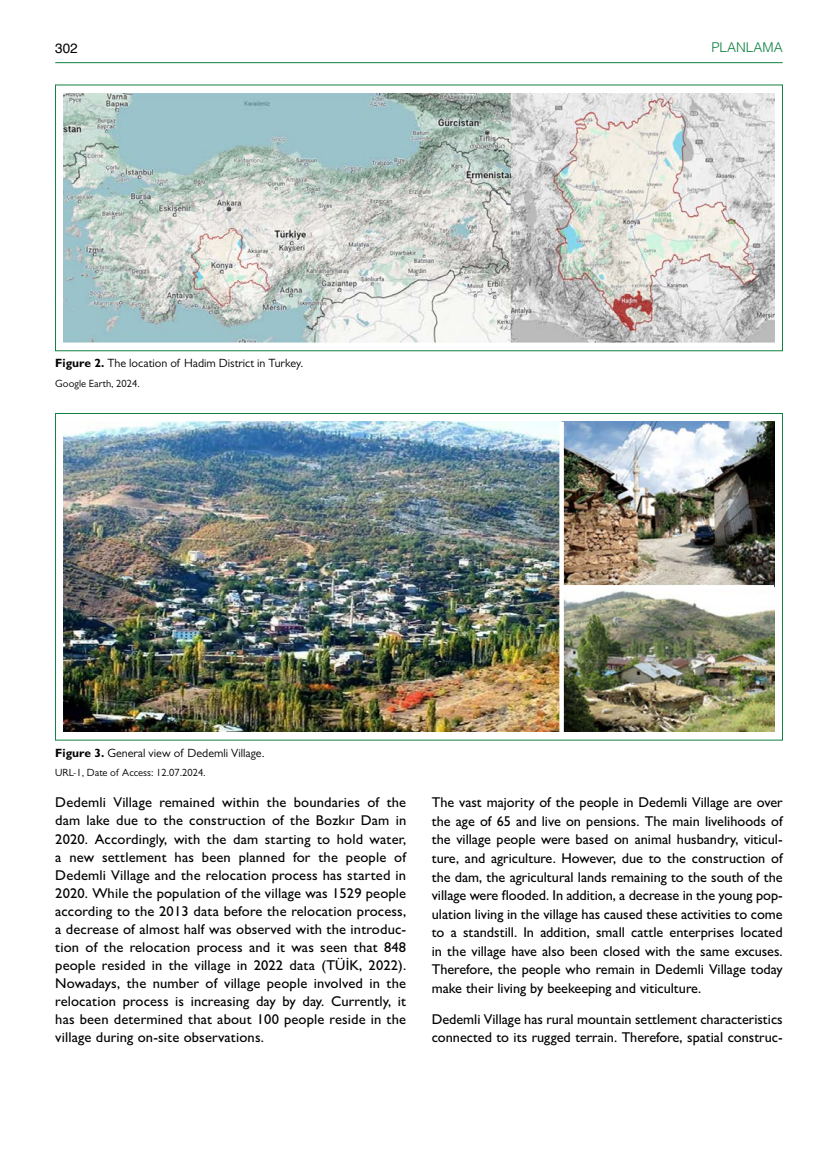
<style>
.page{position:relative;width:838px;height:1170px;background:#fff}
.page>*{position:absolute;margin:0;border:0;box-sizing:border-box;transform-origin:0 0}
.t1{font:500 14.25px/18px "Gill Sans MT Pro";color:#000;text-align:justify}
.t2{font:300 13.5px "Helvetica";color:#0f8140}
.t3{font:13.5px "Helvetica";color:#000}
.t4{font:12px "Gill Sans MT Pro";color:#000}
.t5{font:10.5px "Gill Sans MT Pro";color:#000}
.s1{font-weight:700}
</style>
<div class="page">
<hr style="left:55px;top:62px;width:727px;height:1px;background:#0f8140">
<img style="left:64px;top:93px;width:710px;height:249px">
<img style="left:64px;top:422px;width:710px;height:310px">
<div style="left:559px;top:422px;width:5px;height:310px;background:#fff"></div>
<hr style="left:561px;top:585px;width:213px;height:4px;background:#fff">
<p class="t3" style="left:55px;top:37px;width:24px">302</p>
<p class="t2" style="left:711px;top:36px;width:73px">PLANLAMA</p>
<p class="t4" style="left:55px;top:356px;width:249px"><span class="s1">Figure 2.</span> The location of Hadim District in Turkey.</p>
<p class="t5" style="left:55px;top:377px;width:86px">Google Earth, 2024.</p>
<p class="t4" style="left:55px;top:745px;width:211px"><span class="s1">Figure 3.</span> General view of Dedemli Village.</p>
<p class="t5" style="left:55px;top:766px;width:152px">URL-1, Date of Access: 12.07.2024.</p>
<p class="t1" style="left:55px;top:793px;width:352px">Dedemli Village remained within the boundaries of the dam lake due to the construction of the Bozkır Dam in 2020. Accordingly, with the dam starting to hold water, a new settlement has been planned for the people of Dedemli Village and the relocation process has started in 2020. While the population of the village was 1529 people according to the 2013 data before the relocation process, a decrease of almost half was observed with the introduc&shy;tion of the relocation process and it was seen that 848 people resided in the village in 2022 data (TÜİK, 2022).<br>Nowadays, the number of village people involved in the relocation process is increasing day by day. Currently, it has been determined that about 100 people reside in the village during on-site observations.</p>
<p class="t1" style="left:432px;top:793px;width:352px;line-height:18.5px">The vast majority of the people in Dedemli Village are over the age of 65 and live on pensions. The main livelihoods of the village people were based on animal husbandry, viticul&shy;ture, and agriculture. However, due to the construction of the dam, the agricultural lands remaining to the south of the village were flooded. In addition, a decrease in the young pop&shy;ulation living in the village has caused these activities to come to a standstill. In addition, small cattle enterprises located in the village have also been closed with the same excuses.<br>Therefore, the people who remain in Dedemli Village today make their living by beekeeping and viticulture.</p>
<p class="t1" style="left:432px;top:1009px;width:352px;line-height:18.5px">Dedemli Village has rural mountain settlement characteristics connected to its rugged terrain. Therefore, spatial construc-</p>
</div>
